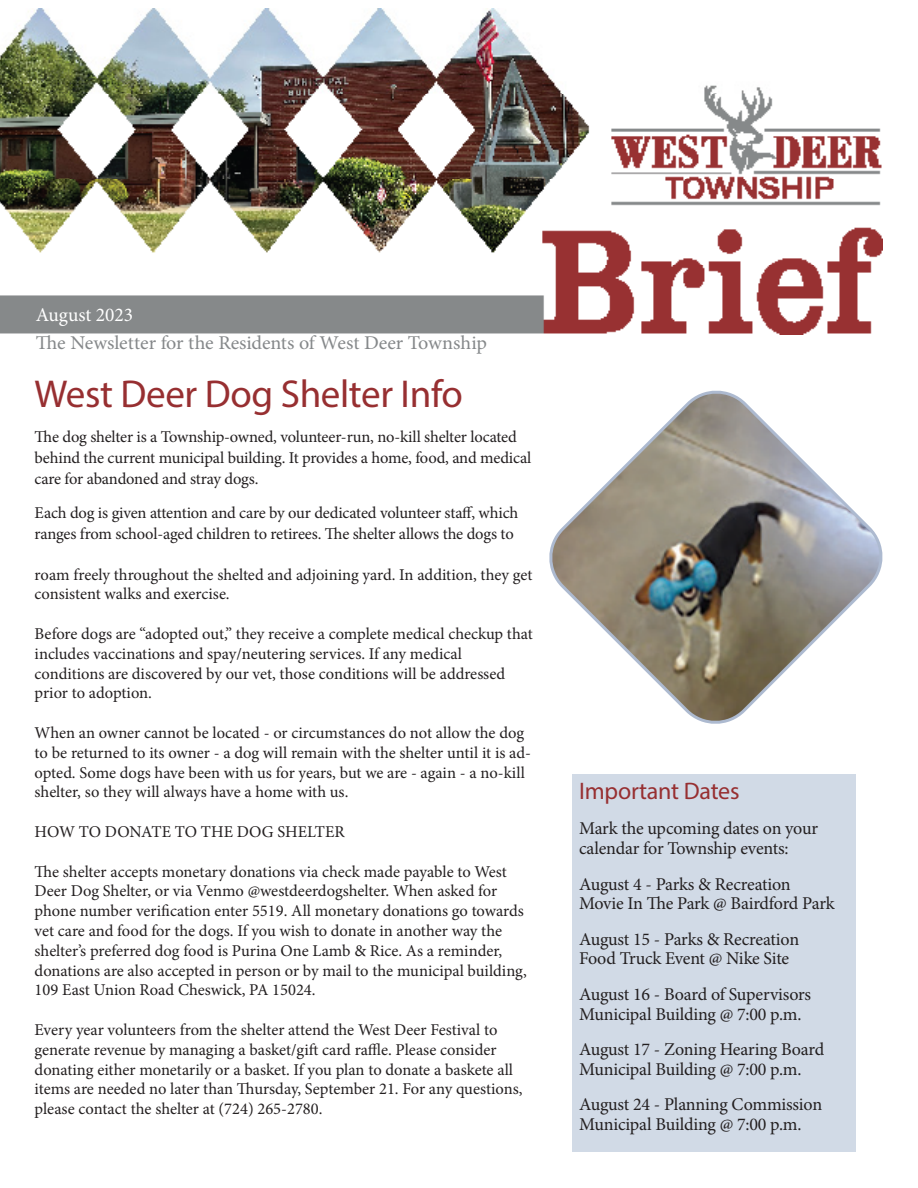
<style>
.page{position:relative;width:918px;height:1188px;background:#fff}
.page>*{position:absolute;margin:0;border:0;box-sizing:border-box;transform-origin:0 0}
.t1{font:39px "Myriad Pro";letter-spacing:-.01em;color:#972f31}
.t2{font:24px "Myriad Pro";letter-spacing:-.01em;color:#972f31}
.t3{font:19.5px "Minion Pro";letter-spacing:-.005em;color:#85888a}
.t4{font:19.5px "Minion Pro";color:#fff}
.t5{font:18px/19.5px "Minion Pro";letter-spacing:-.01em;color:#231f20}
.t6{font:16.5px/19.8px "Minion Pro";letter-spacing:-.005em;color:#231f20}
</style>
<div class="page">
<img style="left:0;top:9px;width:883px;height:326px">
<div style="left:572px;top:774px;width:284px;height:378px;background:#d1dae6"></div>
<svg style="left:549px;top:390px;width:334px;height:334px"></svg>
<p class="t4" style="left:36px;top:301px;width:99px">August 2023</p>
<p class="t3" style="left:36px;top:330px;width:453px">The Newsletter for the Residents of West Deer Township</p>
<p class="t1" style="left:35px;top:370px;width:430px">West Deer Dog Shelter Info</p>
<p class="t6" style="left:35px;top:426px;width:498px;line-height:21px">The dog shelter is a Township-owned, volunteer-run, no-kill shelter located behind the current municipal building. It provides a home, food, and medical care for abandoned and stray dogs.</p>
<p class="t6" style="left:35px;top:502px;width:485px;line-height:21px">Each dog is given attention and care by our dedicated volunteer staff, which ranges from school-aged children to retirees. The shelter allows the dogs to</p>
<p class="t6" style="left:35px;top:564px;width:499px">roam freely throughout the shelted and adjoining yard. In addition, they get consistent walks and exercise.</p>
<p class="t6" style="left:35px;top:624px;width:500px">Before dogs are “adopted out,” they receive a complete medical checkup that includes vaccinations and spay/neutering services. If any medical conditions are discovered by our vet, those conditions will be addressed prior to adoption.</p>
<p class="t6" style="left:35px;top:723px;width:498px">When an owner cannot be located - or circumstances do not allow the dog to be returned to its owner - a dog will remain with the shelter until it is ad&shy;opted. Some dogs have been with us for years, but we are - again - a no-kill shelter, so they will always have a home with us.</p>
<p class="t6" style="left:35px;top:822px;width:312px">HOW TO DONATE TO THE DOG SHELTER</p>
<p class="t6" style="left:35px;top:861px;width:494px">The shelter accepts monetary donations via check made payable to West Deer Dog Shelter, or via Venmo @westdeerdogshelter. When asked for phone number verification enter 5519. All monetary donations go towards vet care and food for the dogs. If you wish to donate in another way the shelter’s preferred dog food is Purina One Lamb &amp; Rice. As a reminder, donations are also accepted in person or by mail to the municipal building, 109 East Union Road Cheswick, PA 15024.</p>
<p class="t6" style="left:35px;top:1020px;width:464px">Every year volunteers from the shelter attend the West Deer Festival to</p>
<p class="t6" style="left:35px;top:1040px;width:463px">generate revenue by managing a basket/gift card raffle. Please consider</p>
<p class="t6" style="left:35px;top:1059px;width:489px">donating either monetarily or a basket. If you plan to donate a baskete all items are needed no later than Thursday, September 21. For any questions, please contact the shelter at (724) 265-2780.</p>
<p class="t2" style="left:579px;top:776px;width:162px">Important Dates</p>
<p class="t5" style="left:579px;top:819px;width:240px">Mark the upcoming dates on your calendar for Township events:</p>
<p class="t5" style="left:579px;top:874px;width:257px">August 4 - Parks &amp; Recreation<br>Movie In The Park @ Bairdford Park</p>
<p class="t5" style="left:579px;top:929px;width:222px">August 15 - Parks &amp; Recreation<br>Food Truck Event @ Nike Site</p>
<p class="t5" style="left:579px;top:985px;width:234px">August 16 - Board of Supervisors<br>Municipal Building @ 7:00 p.m.</p>
<p class="t5" style="left:579px;top:1040px;width:247px">August 17 - Zoning Hearing Board<br>Municipal Building @ 7:00 p.m.</p>
<p class="t5" style="left:579px;top:1095px;width:245px">August 24 - Planning Commission<br>Municipal Building @ 7:00 p.m.</p>
</div>
